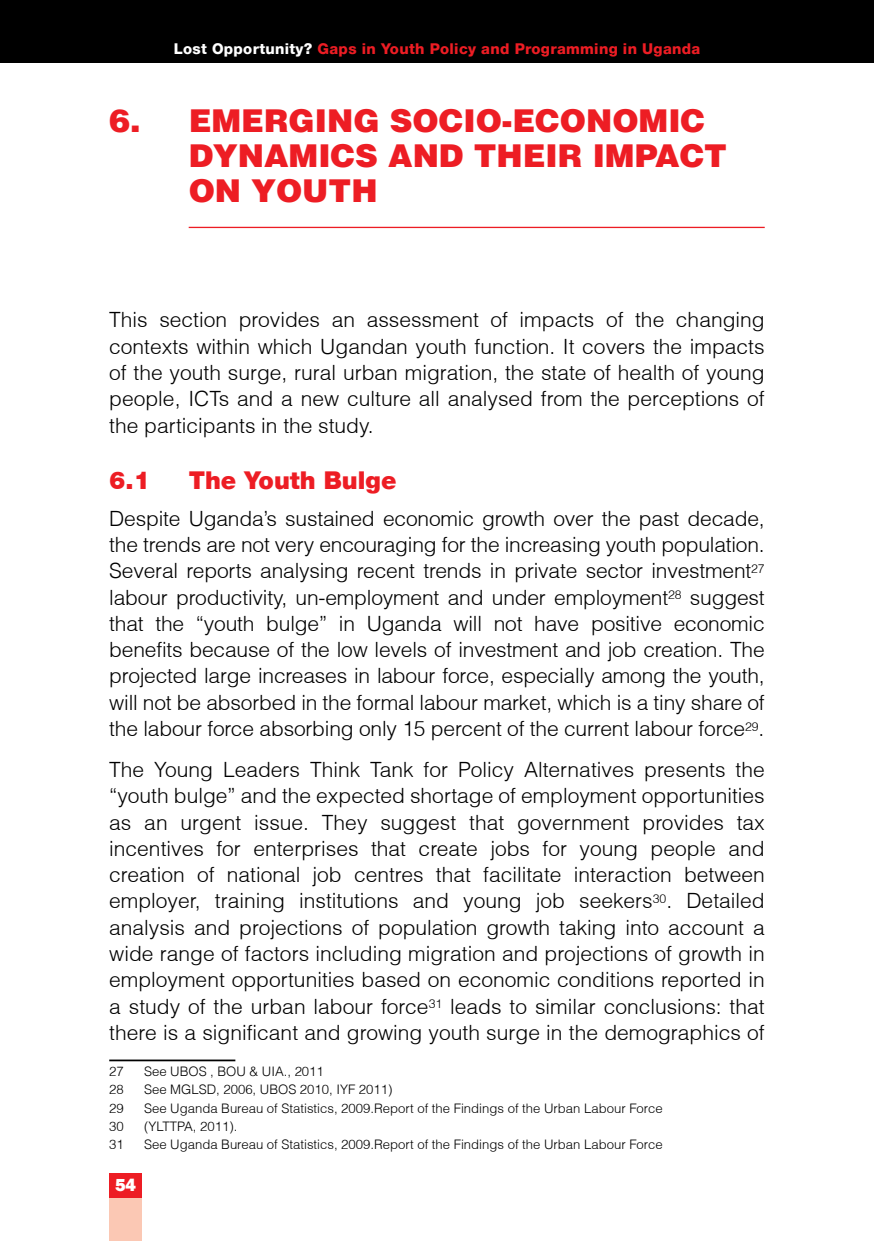
<style>
.page{position:relative;width:874px;height:1241px;background:#fff}
.page>*{position:absolute;margin:0;border:0;box-sizing:border-box;transform-origin:0 0}
.t1{font:900 31.5px/35px "Helvetica";color:#ed1d24}
.t2{font:900 24.5px "Helvetica 95";color:#ed1d24}
.t3{font:300 21px/26.2px "Helvetica";color:#000;text-align:justify}
.t4{font:17.5px "Frankfurt Gothic Heavy Plain";color:#fff}
.t5{font:800 14.88px "Helvetica 85";letter-spacing:.02em;color:#ed1d24}
.t6{font:300 13.12px "Helvetica";color:#000}
.s1{color:#fff}
</style>
<div class="page">
<div style="left:0;top:0;width:873px;height:63px;background:#000"></div>
<hr style="left:873px;top:0;width:1px;height:63px;background:#ed1d24">
<div style="left:109px;top:1172px;width:33px;height:68px;background:#fbc8b4"></div>
<div style="left:109px;top:1172px;width:33px;height:25px;background:#ed1d24"></div>
<hr style="left:189px;top:227px;width:575px;height:1px;background:#ed1d24">
<hr style="left:109px;top:1059px;width:126px;height:2px;background:#000">
<p class="t5" style="left:174px;top:40px;width:528px"><span class="s1">Lost Opportunity?</span> Gaps in Youth Policy and Programming in Uganda</p>
<h1 class="t1" style="left:189px;top:102px;width:539px;text-indent:-79px">6. EMERGING SOCIO-ECONOMIC<br>DYNAMICS AND THEIR IMPACT<br>ON YOUTH</h1>
<p class="t3" style="left:109px;top:306px;width:656px">This section provides an assessment of impacts of the changing contexts within which Ugandan youth function. It covers the impacts of the youth surge, rural urban migration, the state of health of young people, ICTs and a new culture all analysed from the perceptions of the participants in the study.</p>
<p class="t2" style="left:109px;top:465px;width:42px">6.1</p>
<p class="t2" style="left:189px;top:465px;width:209px">The Youth Bulge</p>
<p class="t3" style="left:109px;top:505px;width:656px">Despite Uganda’s sustained economic growth over the past decade, the trends are not very encouraging for the increasing youth population.<br>Several reports analysing recent trends in private sector investment<sup>27 </sup>labour productivity, un-employment and under employment<sup>28</sup> suggest that the “youth bulge” in Uganda will not have positive economic benefits because of the low levels of investment and job creation. The projected large increases in labour force, especially among the youth, will not be absorbed in the formal labour market, which is a tiny share of the labour force absorbing only 15 percent of the current labour force<sup>29</sup>.</p>
<p class="t3" style="left:109px;top:756px;width:656px">The Young Leaders Think Tank for Policy Alternatives presents the “youth bulge” and the expected shortage of employment opportunities as an urgent issue. They suggest that government provides tax incentives for enterprises that create jobs for young people and creation of national job centres that facilitate interaction between employer, training institutions and young job seekers<sup>30</sup>. Detailed analysis and projections of population growth taking into account a wide range of factors including migration and projections of growth in employment opportunities based on economic conditions reported in a study of the urban labour force<sup>31</sup> leads to similar conclusions: that there is a significant and growing youth surge in the demographics of</p>
<p class="t6" style="left:109px;top:1063px;width:16px">27</p>
<p class="t6" style="left:144px;top:1063px;width:181px">See UBOS , BOU &amp; UIA., 2011</p>
<p class="t6" style="left:109px;top:1081px;width:16px">28</p>
<p class="t6" style="left:144px;top:1081px;width:250px">See MGLSD, 2006, UBOS 2010, IYF 2011)</p>
<p class="t6" style="left:109px;top:1099px;width:16px">29</p>
<p class="t6" style="left:144px;top:1099px;width:520px">See Uganda Bureau of Statistics, 2009.Report of the Findings of the Urban Labour Force</p>
<p class="t6" style="left:109px;top:1117px;width:16px">30</p>
<p class="t6" style="left:144px;top:1117px;width:95px">(YLTTPA, 2011).</p>
<p class="t6" style="left:109px;top:1136px;width:16px">31</p>
<p class="t6" style="left:144px;top:1136px;width:520px">See Uganda Bureau of Statistics, 2009.Report of the Findings of the Urban Labour Force</p>
<p class="t4" style="left:115px;top:1174px;width:22px">54</p>
</div>
